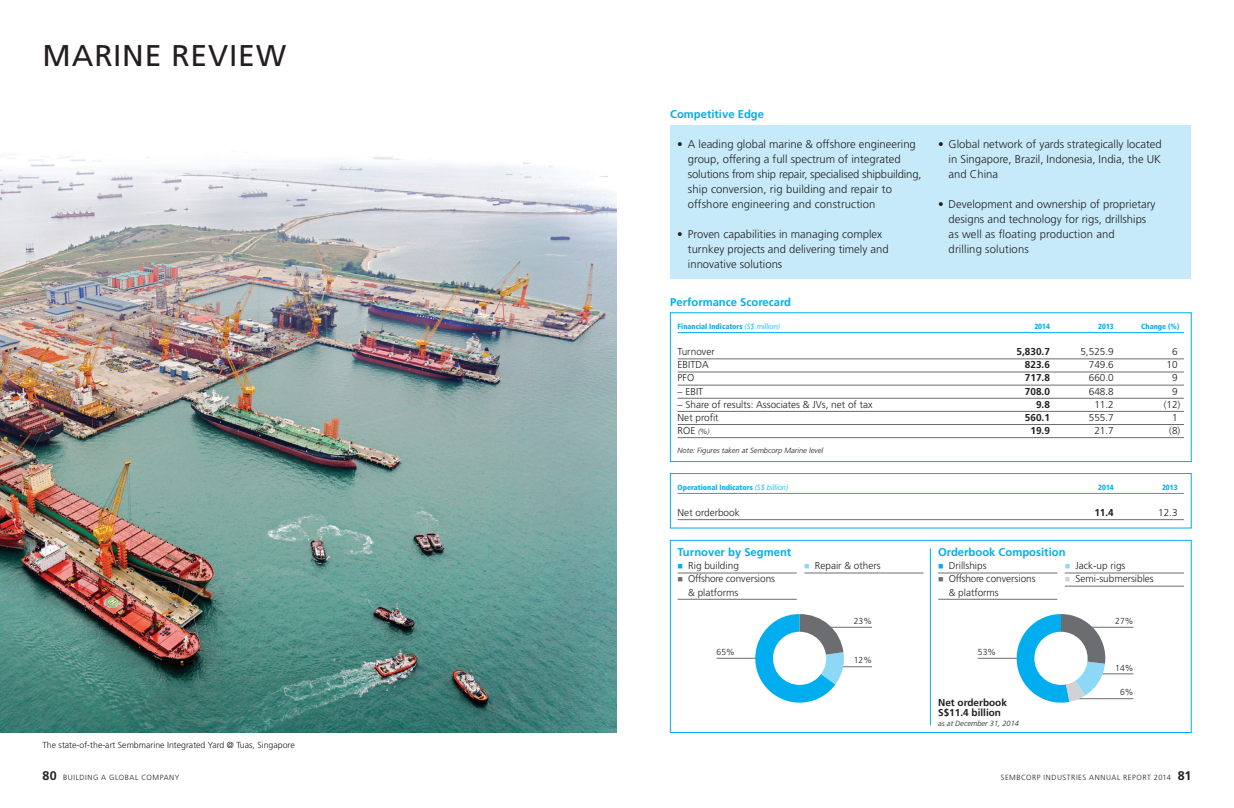
<style>
.page{position:relative;width:1234px;height:808px;background:#fff}
.page>*{position:absolute;margin:0;border:0;box-sizing:border-box;transform-origin:0 0}
.t1{font:30px "Frutiger";letter-spacing:.025em;color:#231f20}
.t2{font:300 11.25px/15px "Frutiger";color:#231f20}
.Subhead_Blue_9pt{font:700 11.25px "Frutiger";color:#00aeef}
._3_Col_Text__1_Inden{font:300 10px "Frutiger";color:#231f20}
.Bullet__1_Col{font:300 10px/13.1px "Frutiger";color:#231f20}
._3_Col_Text__1_Inden-2{font:700 10px "Frutiger";color:#231f20}
.Footnote_Superscript{font:700 10px "Frutiger";color:#231f20}
.t3{font:300 8.75px "Frutiger";color:#231f20}
._3_Col_Header_Orange{font:900 condensed 7.5px "Frutiger";color:#00aeef}
.t4{font:300 7.5px "Frutiger";letter-spacing:.075em;color:#231f20}
._3_Col_Header_Orange-2{font:italic 300 7.5px "Frutiger";color:#231f20}
.Footnote_Superscript-2{font:italic 300 7.5px "Frutiger";color:#231f20}
.s1{font-weight:300;font-style:italic;font-stretch:normal}
.s2{font-style:italic;font-size:7.5px}
.s3{color:#00aeef}
.s4{color:#6c6d70}
.s5{color:#8dd7f7}
.s6{color:#d1d2d4}
.s7{font-weight:700;font-size:12.5px}
</style>
<div class="page">
<img style="left:0;top:156px;width:617px;height:577px">
<div style="left:670px;top:125px;width:520px;height:153px;background:#c6eafa"></div>
<hr style="left:677px;top:332px;width:506px;height:1px;background:#00aeef">
<hr style="left:677px;top:359px;width:506px;height:1px;background:#6c6d70">
<hr style="left:677px;top:372px;width:506px;height:1px;background:#6c6d70">
<hr style="left:677px;top:385px;width:506px;height:1px;background:#6c6d70">
<hr style="left:677px;top:398px;width:506px;height:1px;background:#6c6d70">
<hr style="left:677px;top:411px;width:506px;height:1px;background:#6c6d70">
<hr style="left:677px;top:424px;width:506px;height:1px;background:#6c6d70">
<hr style="left:677px;top:437px;width:506px;height:1px;background:#6c6d70">
<div style="left:670px;top:313px;width:521px;height:149px;border:1px solid #00aeef"></div>
<hr style="left:677px;top:573px;width:119px;height:1px;background:#6c6d70">
<hr style="left:677px;top:599px;width:119px;height:1px;background:#6c6d70">
<hr style="left:804px;top:573px;width:119px;height:1px;background:#6c6d70">
<hr style="left:937px;top:573px;width:120px;height:1px;background:#6c6d70">
<hr style="left:937px;top:599px;width:120px;height:1px;background:#6c6d70">
<hr style="left:1064px;top:573px;width:119px;height:1px;background:#6c6d70">
<hr style="left:1064px;top:586px;width:119px;height:1px;background:#6c6d70">
<div style="left:670px;top:540px;width:521px;height:193px;border:1px solid #00aeef"></div>
<hr style="left:716px;top:658px;width:50px;height:1px;background:#6c6d70">
<hr style="left:836px;top:666px;width:35px;height:1px;background:#6c6d70">
<hr style="left:815px;top:627px;width:56px;height:1px;background:#6c6d70">
<svg style="left:749px;top:614px;width:95px;height:89px"></svg>
<div style="left:772px;top:632px;width:54px;height:53px;background:#fff;border-radius:50%"></div>
<hr style="left:1076px;top:698px;width:57px;height:1px;background:#6c6d70">
<hr style="left:977px;top:658px;width:50px;height:1px;background:#6c6d70">
<hr style="left:1097px;top:674px;width:36px;height:1px;background:#6c6d70">
<hr style="left:1076px;top:627px;width:57px;height:1px;background:#6c6d70">
<svg style="left:1012px;top:614px;width:92px;height:89px"></svg>
<div style="left:1034px;top:632px;width:53px;height:53px;background:#fff;border-radius:50%"></div>
<hr style="left:929px;top:548px;width:1px;height:177px;background:#00aeef">
<hr style="left:677px;top:493px;width:506px;height:1px;background:#00aeef">
<hr style="left:677px;top:519px;width:506px;height:1px;background:#6c6d70">
<div style="left:670px;top:473px;width:521px;height:55px;border:1px solid #00aeef"></div>
<p class="t1" style="left:43px;top:38px;width:245px">MARINE REVIEW</p>
<p class="t3" style="left:43px;top:740px;width:254px">The state-of-the-art Sembmarine Integrated Yard @ Tuas, Singapore</p>
<p class="Subhead_Blue_9pt" style="left:670px;top:107px;width:95px">Competitive Edge</p>
<p class="t2" style="left:687px;top:136px;width:235px;text-indent:-11px">• A leading global marine &amp; offshore engineering group, offering a full spectrum of integrated solutions from ship repair, specialised shipbuilding, ship conversion, rig building and repair to offshore engineering and construction</p>
<p class="t2" style="left:687px;top:226px;width:202px;text-indent:-11px">• Proven capabilities in managing complex turnkey projects and delivering timely and innovative solutions</p>
<p class="Subhead_Blue_9pt" style="left:670px;top:295px;width:122px">Performance Scorecard</p>
<p class="t2" style="left:948px;top:136px;width:214px;text-align:justify;text-indent:-11px">• Global network of yards strategically located in Singapore, Brazil, Indonesia, India, the UK and China</p>
<p class="t2" style="left:948px;top:196px;width:208px;text-indent:-11px">• Development and ownership of proprietary designs and technology for rigs, drillships as well as floating production and<br>drilling solutions</p>
<p class="_3_Col_Header_Orange" style="left:677px;top:322px;width:104px">Financial Indicators <span class="s1">(S$ million)</span></p>
<p class="_3_Col_Header_Orange" style="left:1034px;top:322px;width:17px">2014</p>
<p class="_3_Col_Header_Orange" style="left:1097px;top:322px;width:17px">2013</p>
<p class="_3_Col_Header_Orange" style="left:1140px;top:322px;width:40px">Change (%)</p>
<p class="_3_Col_Text__1_Inden" style="left:677px;top:346px;width:39px">Turnover</p>
<p class="_3_Col_Text__1_Inden-2" style="left:1016px;top:346px;width:35px">5,830.7</p>
<p class="_3_Col_Text__1_Inden" style="left:1080px;top:346px;width:35px">5,525.9</p>
<p class="_3_Col_Text__1_Inden" style="left:1171px;top:346px;width:7px">6</p>
<p class="_3_Col_Text__1_Inden" style="left:677px;top:359px;width:33px">EBITDA</p>
<p class="_3_Col_Text__1_Inden-2" style="left:1024px;top:359px;width:27px">823.6</p>
<p class="_3_Col_Text__1_Inden" style="left:1088px;top:359px;width:27px">749.6</p>
<p class="_3_Col_Text__1_Inden" style="left:1166px;top:359px;width:13px">10</p>
<p class="_3_Col_Text__1_Inden" style="left:677px;top:372px;width:18px">PFO</p>
<p class="_3_Col_Text__1_Inden-2" style="left:1024px;top:372px;width:27px">717.8</p>
<p class="_3_Col_Text__1_Inden" style="left:1088px;top:372px;width:27px">660.0</p>
<p class="_3_Col_Text__1_Inden" style="left:1171px;top:372px;width:7px">9</p>
<p class="_3_Col_Text__1_Inden" style="left:677px;top:385px;width:27px">– EBIT</p>
<p class="_3_Col_Text__1_Inden-2" style="left:1024px;top:385px;width:27px">708.0</p>
<p class="_3_Col_Text__1_Inden" style="left:1088px;top:385px;width:27px">648.8</p>
<p class="_3_Col_Text__1_Inden" style="left:1171px;top:385px;width:7px">9</p>
<p class="_3_Col_Text__1_Inden" style="left:677px;top:398px;width:196px">– Share of results: Associates &amp; JVs, net of tax</p>
<p class="_3_Col_Text__1_Inden-2" style="left:1035px;top:398px;width:15px">9.8</p>
<p class="_3_Col_Text__1_Inden" style="left:1094px;top:398px;width:21px">11.2</p>
<p class="_3_Col_Text__1_Inden" style="left:1163px;top:398px;width:18px">(12)</p>
<p class="_3_Col_Text__1_Inden" style="left:677px;top:412px;width:42px">Net profit</p>
<p class="_3_Col_Text__1_Inden-2" style="left:1024px;top:411px;width:27px">560.1</p>
<p class="_3_Col_Text__1_Inden" style="left:1088px;top:412px;width:27px">555.7</p>
<p class="_3_Col_Text__1_Inden" style="left:1171px;top:412px;width:7px">1</p>
<p class="_3_Col_Text__1_Inden" style="left:677px;top:425px;width:33px">ROE <span class="s2">(%)</span></p>
<p class="_3_Col_Text__1_Inden-2" style="left:1030px;top:424px;width:21px">19.9</p>
<p class="_3_Col_Text__1_Inden" style="left:1094px;top:425px;width:21px">21.7</p>
<p class="_3_Col_Text__1_Inden" style="left:1168px;top:425px;width:13px">(8)</p>
<p class="_3_Col_Header_Orange-2" style="left:677px;top:446px;width:147px">Note: Figures taken at Sembcorp Marine level</p>
<p class="_3_Col_Header_Orange" style="left:677px;top:482px;width:112px">Operational Indicators <span class="s1">(S$ billion)</span></p>
<p class="_3_Col_Header_Orange" style="left:1097px;top:482px;width:17px">2014</p>
<p class="_3_Col_Header_Orange" style="left:1161px;top:482px;width:17px">2013</p>
<p class="_3_Col_Text__1_Inden" style="left:677px;top:507px;width:64px">Net orderbook</p>
<p class="_3_Col_Text__1_Inden-2" style="left:1094px;top:506px;width:21px">11.4</p>
<p class="_3_Col_Text__1_Inden" style="left:1157px;top:507px;width:21px">12.3</p>
<p class="Subhead_Blue_9pt" style="left:677px;top:546px;width:115px">Turnover by Segment</p>
<p class="Bullet__1_Col" style="left:677px;top:559px;width:63px"><span class="s3">■</span> Rig building</p>
<p class="Bullet__1_Col" style="left:688px;top:572px;width:88px;text-indent:-11px"><span class="s4">■</span> Offshore conversions &amp; platforms</p>
<p class="t3" style="left:716px;top:647px;width:20px">65%</p>
<p class="Bullet__1_Col" style="left:804px;top:559px;width:78px"><span class="s5">■</span> Repair &amp; others</p>
<p class="t3" style="left:853px;top:616px;width:20px">23%</p>
<p class="t3" style="left:853px;top:655px;width:20px">12%</p>
<p class="Subhead_Blue_9pt" style="left:937px;top:546px;width:129px">Orderbook Composition</p>
<p class="Bullet__1_Col" style="left:937px;top:559px;width:50px"><span class="s3">■</span> Drillships</p>
<p class="Bullet__1_Col" style="left:948px;top:572px;width:88px;text-indent:-11px"><span class="s4">■</span> Offshore conversions &amp; platforms</p>
<p class="Bullet__1_Col" style="left:1064px;top:559px;width:62px"><span class="s5">■</span> Jack-up rigs</p>
<p class="Bullet__1_Col" style="left:1064px;top:572px;width:90px"><span class="s6">■</span> Semi-submersibles</p>
<p class="t3" style="left:977px;top:647px;width:20px">53%</p>
<p class="Footnote_Superscript" style="left:937px;top:696px;width:70px">Net orderbook</p>
<p class="Footnote_Superscript" style="left:937px;top:706px;width:64px">S$11.4 billion</p>
<p class="Footnote_Superscript-2" style="left:937px;top:719px;width:82px">as at December 31, 2014</p>
<p class="t3" style="left:1114px;top:616px;width:20px">27%</p>
<p class="t3" style="left:1114px;top:662px;width:20px">14%</p>
<p class="t3" style="left:1119px;top:687px;width:15px">6%</p>
<p class="t4" style="left:43px;top:773px;width:138px"><span class="s7">80</span> BUILDING A GLOBAL COMPANY</p>
<p class="t4" style="left:1000px;top:773px;width:192px">SEMBCORP INDUSTRIES ANNUAL REPORT 2014 <span class="s7">81</span></p>
</div>
